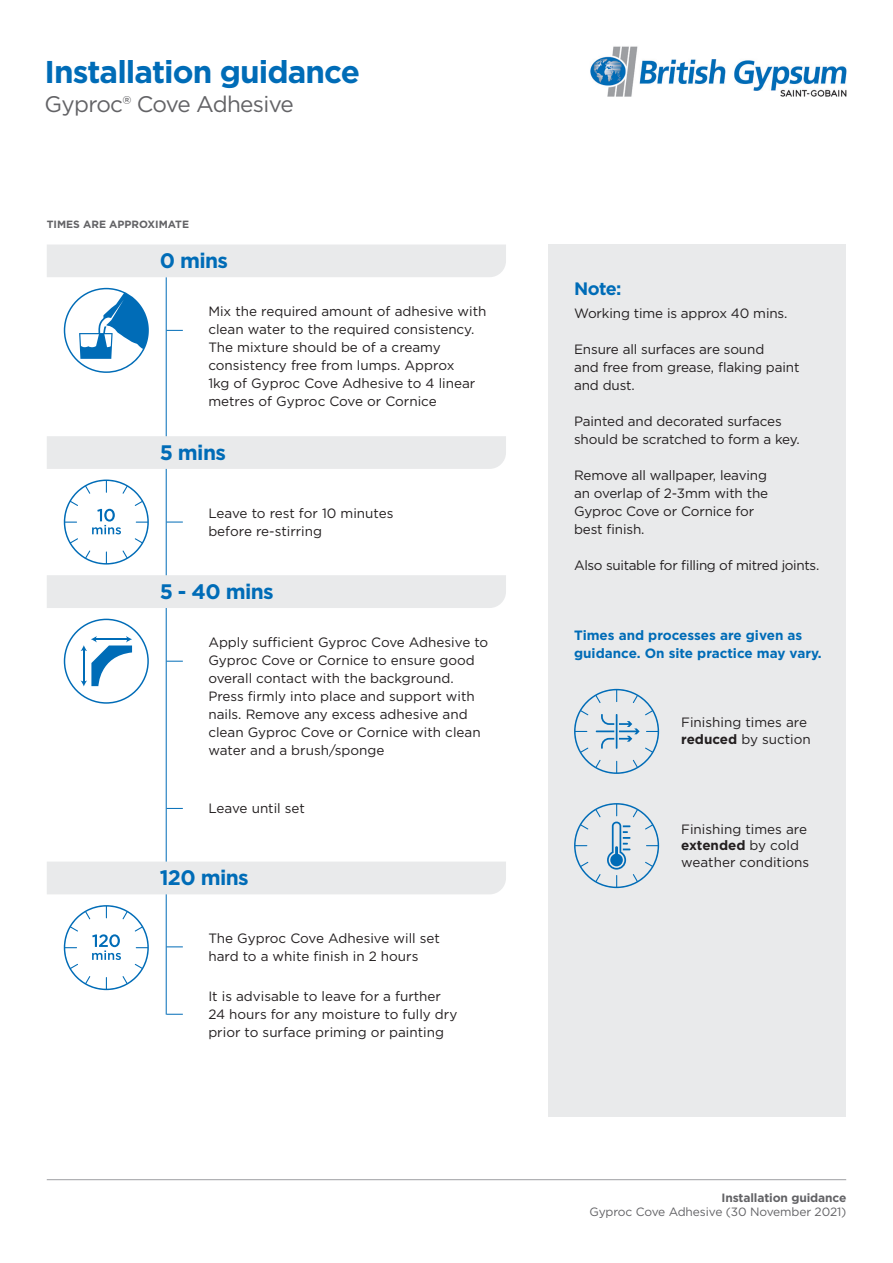
<style>
.page{position:relative;width:893px;height:1263px;background:#fff}
.page>*{position:absolute;margin:0;border:0;box-sizing:border-box;transform-origin:0 0}
.t1{font:700 31.5px "Gotham";letter-spacing:-.03em;color:#006cb7}
.t2{font:22.5px "Gotham";letter-spacing:-.03em;color:#636366}
.t3{font:700 21px "Gotham";letter-spacing:-.03em;color:#006cb7}
.t4{font:700 18px "Gotham";color:#006cb7}
.t5{font:13.5px/18px "Gotham";color:#231f20}
.t6{font:700 13.5px/18px "Gotham";color:#006cb7}
.t7{font:13.5px "Gotham";letter-spacing:-.025em;color:#231f20}
.t8{font:12px "Gotham";letter-spacing:-.01em;color:#636366}
.t9{font:700 12px "Gotham";letter-spacing:-.01em;color:#636366}
.t10{font:700 10.5px "Gotham";color:#636366}
.s1{font-weight:700}
</style>
<div class="page">
<img style="left:590px;top:46px;width:257px;height:51px">
<hr style="left:47px;top:1179px;width:799px;height:1px;background:#9d9fa2">
<hr style="left:166px;top:277px;width:1px;height:737px;background:#006cb7">
<div style="left:47px;top:244px;width:459px;height:33px;background:#e9eaeb"></div>
<div style="left:47px;top:436px;width:459px;height:33px;background:#e9eaeb"></div>
<div style="left:47px;top:575px;width:459px;height:33px;background:#e9eaeb"></div>
<div style="left:47px;top:861px;width:459px;height:33px;background:#e9eaeb"></div>
<svg style="left:167px;top:330px;width:16px;height:1px"></svg>
<svg style="left:167px;top:522px;width:16px;height:1px"></svg>
<svg style="left:167px;top:946px;width:16px;height:1px"></svg>
<svg style="left:167px;top:1014px;width:16px;height:1px"></svg>
<svg style="left:167px;top:661px;width:16px;height:1px"></svg>
<svg style="left:167px;top:808px;width:16px;height:1px"></svg>
<div style="left:549px;top:244px;width:297px;height:873px;background:#e9eaeb"></div>
<svg style="left:574px;top:689px;width:85px;height:85px"></svg>
<svg style="left:574px;top:803px;width:85px;height:85px"></svg>
<svg style="left:64px;top:288px;width:85px;height:85px"></svg>
<svg style="left:64px;top:905px;width:85px;height:85px"></svg>
<svg style="left:64px;top:619px;width:85px;height:85px"></svg>
<svg style="left:64px;top:479px;width:85px;height:86px"></svg>
<h1 class="t1" style="left:45px;top:51px;width:317px">Installation guidance</h1>
<p class="t2" style="left:45px;top:90px;width:251px">Gyproc® Cove Adhesive</p>
<p class="t10" style="left:47px;top:217px;width:144px">TIMES ARE APPROXIMATE</p>
<p class="t3" style="left:160px;top:247px;width:70px">0 mins</p>
<p class="t5" style="left:208px;top:302px;width:280px">Mix the required amount of adhesive with clean water to the required consistency.<br>The mixture should be of a creamy consistency free from lumps. Approx<br>1kg of Gyproc Cove Adhesive to 4 linear metres of Gyproc Cove or Cornice</p>
<p class="t3" style="left:160px;top:438px;width:68px">5 mins</p>
<p class="t5" style="left:208px;top:504px;width:187px">Leave to rest for 10 minutes before re-stirring</p>
<p class="t3" style="left:160px;top:578px;width:116px">5 - 40 mins</p>
<p class="t5" style="left:208px;top:633px;width:281px">Apply sufficient Gyproc Cove Adhesive to<br>Gyproc Cove or Cornice to ensure good overall contact with the background.</p>
<p class="t5" style="left:208px;top:687px;width:274px">Press firmly into place and support with nails. Remove any excess adhesive and clean Gyproc Cove or Cornice with clean water and a brush/sponge</p>
<p class="t5" style="left:208px;top:799px;width:98px">Leave until set</p>
<p class="t3" style="left:160px;top:864px;width:91px">120 mins</p>
<p class="t5" style="left:208px;top:929px;width:233px">The Gyproc Cove Adhesive will set hard to a white finish in 2 hours</p>
<p class="t5" style="left:208px;top:987px;width:250px">It is advisable to leave for a further<br>24 hours for any moisture to fully dry prior to surface priming or painting</p>
<p class="t4" style="left:574px;top:277px;width:49px">Note:</p>
<p class="t5" style="left:574px;top:304px;width:215px">Working time is approx 40 mins.</p>
<p class="t5" style="left:574px;top:340px;width:227px">Ensure all surfaces are sound<br>and free from grease, flaking paint and dust.</p>
<p class="t5" style="left:574px;top:412px;width:227px">Painted and decorated surfaces should be scratched to form a key.</p>
<p class="t5" style="left:574px;top:466px;width:196px">Remove all wallpaper, leaving an overlap of 2-3mm with the<br>Gyproc Cove or Cornice for best finish.</p>
<p class="t7" style="left:574px;top:556px;width:247px">Also suitable for filling of mitred joints.</p>
<p class="t6" style="left:574px;top:626px;width:249px">Times and processes are given as guidance. On site practice may vary.</p>
<p class="t5" style="left:681px;top:714px;width:131px;line-height:16.5px">Finishing times are <span class="s1">reduced</span> by suction</p>
<p class="t5" style="left:681px;top:820px;width:130px;line-height:16.5px">Finishing times are <span class="s1">extended</span> by cold weather conditions</p>
<p class="t9" style="left:721px;top:1189px;width:126px">Installation guidance</p>
<p class="t8" style="left:589px;top:1204px;width:259px">Gyproc Cove Adhesive (30 November 2021)</p>
</div>
